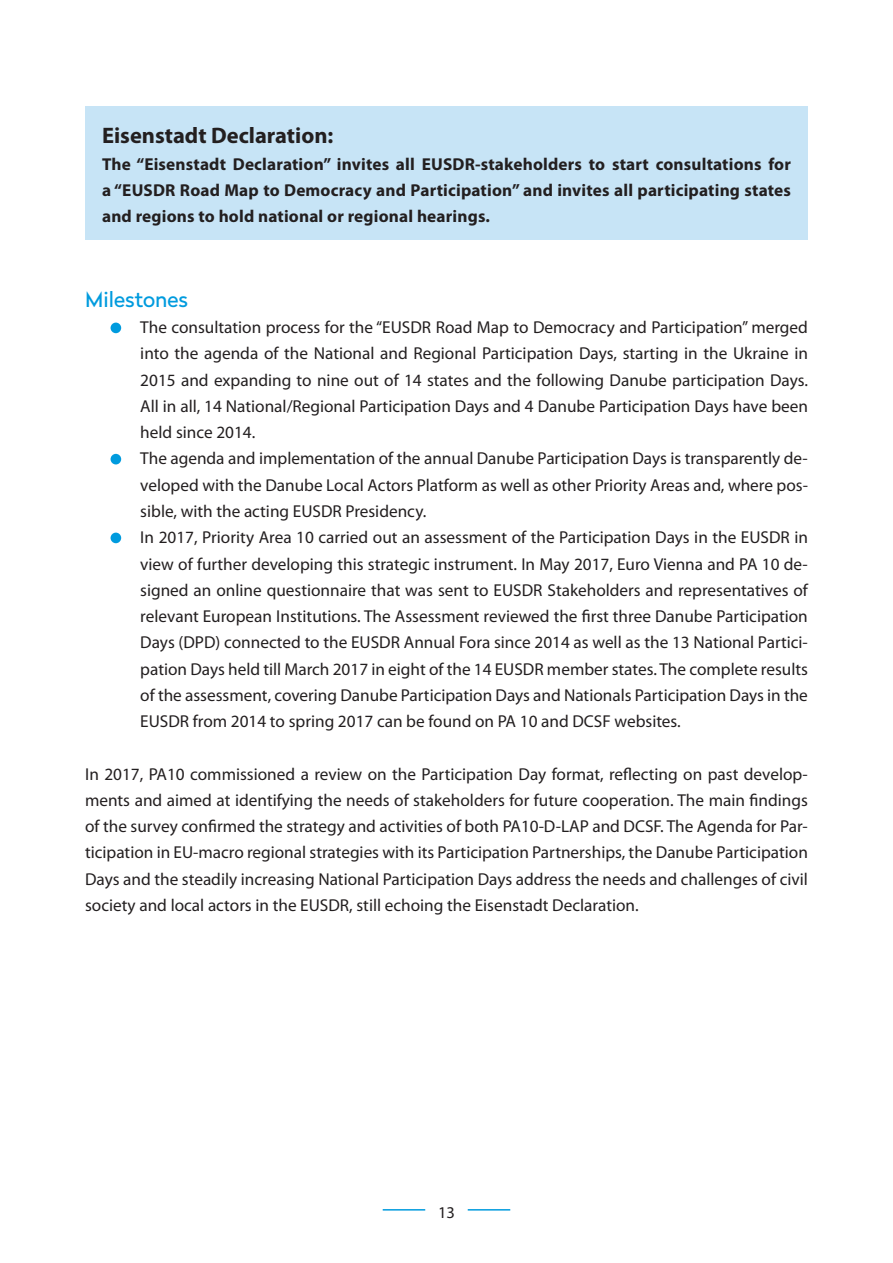
<style>
.page{position:relative;width:893px;height:1263px;background:#fff}
.page>*{position:absolute;margin:0;border:0;box-sizing:border-box;transform-origin:0 0}
.t1{font:700 22.5px "Myriad Pro";color:#231f20}
.t2{font:21px "Radikal";color:#009bde}
.t3{font:17.25px/26.2px "Myriad Pro";color:#231f20}
.t4{font:700 17.25px/26.2px "Myriad Pro";letter-spacing:.01em;color:#231f20;text-align:justify}
.t5{font:16.5px "Myriad Pro";color:#231f20}
</style>
<div class="page">
<hr style="left:383px;top:1209px;width:127px;height:1px;background:#009bde">
<div style="left:425px;top:1188px;width:43px;height:43px;background:#fff;border-radius:50%"></div>
<div style="left:85px;top:106px;width:723px;height:134px;background:#c7e4f6"></div>
<div style="left:111px;top:323px;width:10px;height:10px;background:#009bde;border-radius:50%"></div>
<div style="left:111px;top:454px;width:10px;height:10px;background:#009bde;border-radius:50%"></div>
<div style="left:111px;top:533px;width:10px;height:10px;background:#009bde;border-radius:50%"></div>
<h1 class="t1" style="left:102px;top:123px;width:233px">Eisenstadt Declaration:</h1>
<p class="t4" style="left:102px;top:151px;width:690px">The “Eisenstadt Declaration” invites all EUSDR-stakeholders to start consultations for a “EUSDR Road Map to Democracy and Participation” and invites all participating states and regions to hold national or regional hearings.</p>
<p class="t2" style="left:85px;top:284px;width:105px">Milestones</p>
<p class="t3" style="left:140px;top:315px;width:669px">The consultation process for the “EUSDR Road Map to Democracy and Participation” merged into the agenda of the National and Regional Participation Days, starting in the Ukraine in 2015 and expanding to nine out of 14 states and the following Danube participation Days.<br>All in all, 14 National/Regional Participation Days and 4 Danube Participation Days have been held since 2014.<br>The agenda and implementation of the annual Danube Participation Days is transparently de&shy;veloped with the Danube Local Actors Platform as well as other Priority Areas and, where pos&shy;sible, with the acting EUSDR Presidency.<br>In 2017, Priority Area 10 carried out an assessment of the Participation Days in the EUSDR in view of further developing this strategic instrument. In May 2017, Euro Vienna and PA 10 de&shy;signed an online questionnaire that was sent to EUSDR Stakeholders and representatives of relevant European Institutions. The Assessment reviewed the first three Danube Participation Days (DPD) connected to the EUSDR Annual Fora since 2014 as well as the 13 National Partici&shy;pation Days held till March 2017 in eight of the 14 EUSDR member states. The complete results of the assessment, covering Danube Participation Days and Nationals Participation Days in the EUSDR from 2014 to spring 2017 can be found on PA 10 and DCSF websites.</p>
<p class="t3" style="left:85px;top:761px;width:724px;text-align:justify">In 2017, PA10 commissioned a review on the Participation Day format, reflecting on past develop&shy;ments and aimed at identifying the needs of stakeholders for future cooperation. The main findings of the survey confirmed the strategy and activities of both PA10-D-LAP and DCSF. The Agenda for Par&shy;ticipation in EU-macro regional strategies with its Participation Partnerships, the Danube Participation Days and the steadily increasing National Participation Days address the needs and challenges of civil society and local actors in the EUSDR, still echoing the Eisenstadt Declaration.</p>
<p class="t5" style="left:438px;top:1203px;width:18px">13</p>
</div>
